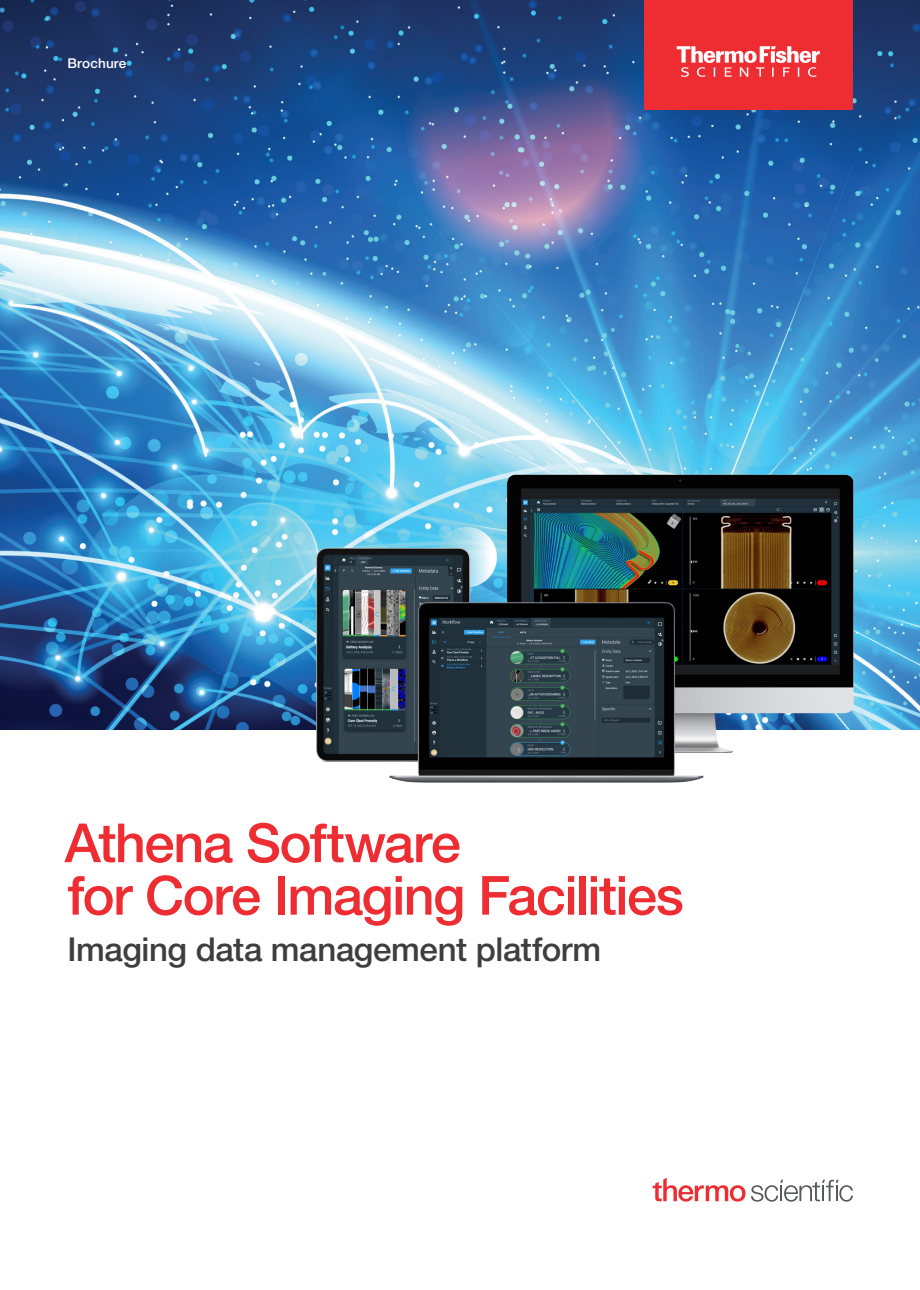
<style>
.page{position:relative;width:920px;height:1290px;background:#fff}
.page>*{position:absolute;margin:0;border:0;box-sizing:border-box;transform-origin:0 0}
.t1{font:500 54px/52.5px "Helvetica Neue LTW1 G";letter-spacing:-.025em;color:#ee2d33}
.SH2{font:500 33px "Helvetica Neue LTW1 G";letter-spacing:-.01em;color:#3e3e3f}
.Technical_Eyebrow{font:500 13.5px "Helvetica Neue LTW1 G";letter-spacing:.015em;color:#fff}
</style>
<div class="page">
<img style="left:0;top:0;width:920px;height:729px">
<img style="left:188px;top:387px;width:732px;height:396px">
<svg style="left:751px;top:1180px;width:102px;height:22px"></svg>
<svg style="left:653px;top:1178px;width:92px;height:23px"></svg>
<div style="left:644px;top:0;width:208px;height:110px;background:#ee2d33"></div>
<svg style="left:677px;top:46px;width:143px;height:31px"></svg>
<p class="Technical_Eyebrow" style="left:68px;top:55px;width:60px">Brochure</p>
<h2 class="t1" style="left:65px;top:817px;width:621px">Athena Software<br>for Core Imaging Facilities</h2>
<p class="SH2" style="left:68px;top:929px;width:535px">Imaging data management platform</p>
</div>
